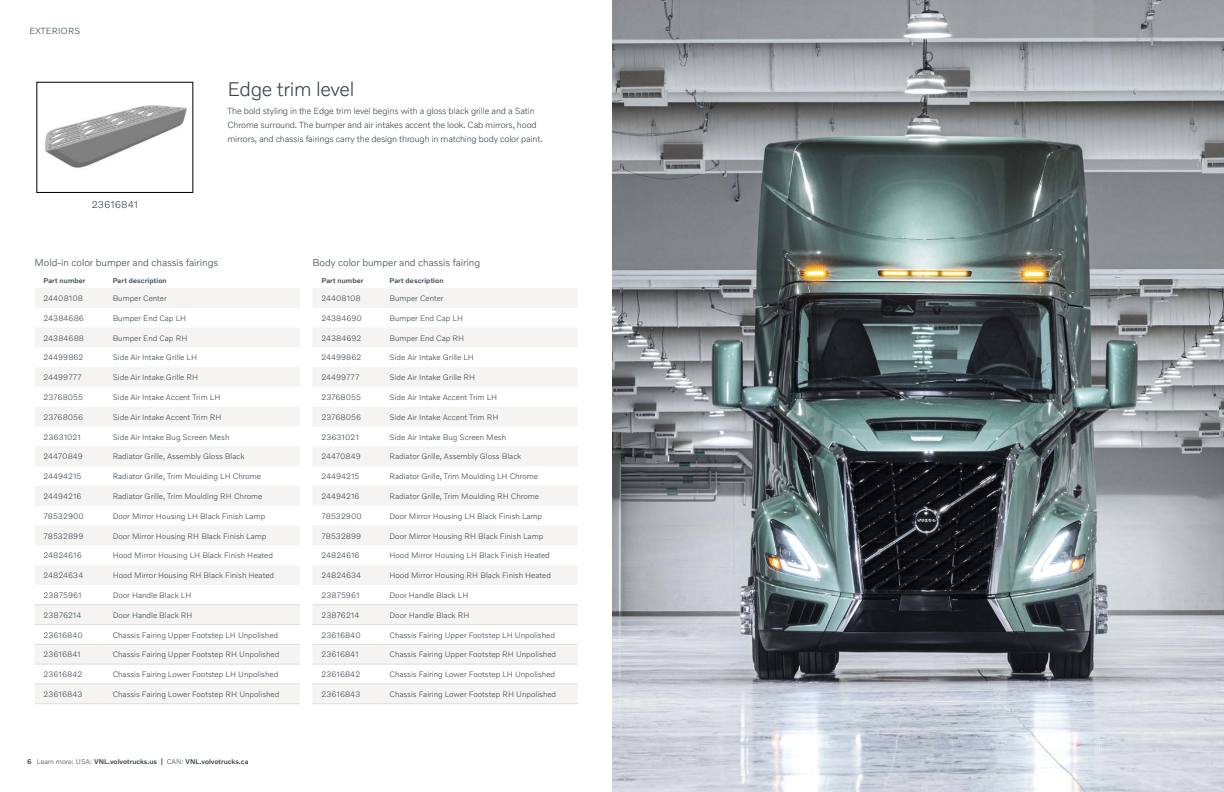
<style>
.page{position:relative;width:1224px;height:792px;background:#fff}
.page>*{position:absolute;margin:0;border:0;box-sizing:border-box;transform-origin:0 0}
.t1{font:300 20px "Volvo Novum";letter-spacing:-.02em;color:#37464f}
.t2{font:300 10px "Volvo Novum";color:#37464f}
.t3{font:300 9px/14px "Volvo Novum";letter-spacing:-.015em;color:#37464f}
.t4{font:300 9px "Volvo Novum";letter-spacing:.02em;color:#37464f}
.t5{font:300 8px "Volvo Novum";color:#37464f}
.t6{font:500 7px "Volvo Novum";letter-spacing:.015em;color:#37464f}
.s1{font-weight:300}
</style>
<div class="page">
<img style="left:612px;top:0;width:612px;height:792px">
<img style="left:45px;top:105px;width:142px;height:63px">
<div style="left:37px;top:82px;width:156px;height:111px;border:1px solid #000"></div>
<svg style="left:35px;top:288px;width:265px;height:416px;fill:#f5f4f3"></svg>
<hr style="left:35px;top:605px;width:69px;height:1px;background:#e0dedc">
<hr style="left:104px;top:605px;width:196px;height:1px;background:#e0dedc">
<hr style="left:35px;top:624px;width:69px;height:1px;background:#e0dedc">
<hr style="left:104px;top:624px;width:196px;height:1px;background:#e0dedc">
<hr style="left:35px;top:644px;width:69px;height:1px;background:#e0dedc">
<hr style="left:104px;top:644px;width:196px;height:1px;background:#e0dedc">
<hr style="left:35px;top:664px;width:69px;height:1px;background:#e0dedc">
<hr style="left:104px;top:664px;width:196px;height:1px;background:#e0dedc">
<hr style="left:35px;top:684px;width:69px;height:1px;background:#e0dedc">
<hr style="left:104px;top:684px;width:196px;height:1px;background:#e0dedc">
<hr style="left:35px;top:704px;width:69px;height:1px;background:#e0dedc">
<hr style="left:104px;top:704px;width:196px;height:1px;background:#e0dedc">
<svg style="left:312px;top:288px;width:266px;height:416px;fill:#f5f4f3"></svg>
<hr style="left:312px;top:605px;width:69px;height:1px;background:#e0dedc">
<hr style="left:381px;top:605px;width:197px;height:1px;background:#e0dedc">
<hr style="left:312px;top:624px;width:69px;height:1px;background:#e0dedc">
<hr style="left:381px;top:624px;width:197px;height:1px;background:#e0dedc">
<hr style="left:312px;top:644px;width:69px;height:1px;background:#e0dedc">
<hr style="left:381px;top:644px;width:197px;height:1px;background:#e0dedc">
<hr style="left:312px;top:664px;width:69px;height:1px;background:#e0dedc">
<hr style="left:381px;top:664px;width:197px;height:1px;background:#e0dedc">
<hr style="left:312px;top:684px;width:69px;height:1px;background:#e0dedc">
<hr style="left:381px;top:684px;width:197px;height:1px;background:#e0dedc">
<hr style="left:312px;top:704px;width:69px;height:1px;background:#e0dedc">
<hr style="left:381px;top:704px;width:197px;height:1px;background:#e0dedc">
<p class="t4" style="left:29px;top:25px;width:52px">EXTERIORS</p>
<p class="t2" style="left:92px;top:198px;width:48px">23616841</p>
<h1 class="t1" style="left:228px;top:76px;width:128px">Edge trim level</h1>
<p class="t3" style="left:228px;top:104px;width:317px">The bold styling in the Edge trim level begins with a gloss black grille and a Satin<br>Chrome surround. The bumper and air intakes accent the look. Cab mirrors, hood mirrors, and chassis fairings carry the design through in matching body color paint.</p>
<p class="t2" style="left:35px;top:256px;width:185px">Mold-in color bumper and chassis fairings</p>
<p class="t6" style="left:44px;top:276px;width:44px">Part number</p>
<p class="t6" style="left:113px;top:276px;width:56px">Part description</p>
<p class="t5" style="left:44px;top:293px;width:41px">24408108</p>
<p class="t5" style="left:113px;top:293px;width:56px">Bumper Center</p>
<p class="t5" style="left:44px;top:313px;width:42px">24384686</p>
<p class="t5" style="left:113px;top:313px;width:75px">Bumper End Cap LH</p>
<p class="t5" style="left:44px;top:333px;width:42px">24384688</p>
<p class="t5" style="left:113px;top:333px;width:76px">Bumper End Cap RH</p>
<p class="t5" style="left:44px;top:353px;width:42px">24499862</p>
<p class="t5" style="left:113px;top:353px;width:86px">Side Air Intake Grille LH</p>
<p class="t5" style="left:44px;top:372px;width:40px">24499777</p>
<p class="t5" style="left:113px;top:372px;width:87px">Side Air Intake Grille RH</p>
<p class="t5" style="left:44px;top:392px;width:41px">23768055</p>
<p class="t5" style="left:113px;top:392px;width:109px">Side Air Intake Accent Trim LH</p>
<p class="t5" style="left:44px;top:412px;width:41px">23768056</p>
<p class="t5" style="left:113px;top:412px;width:110px">Side Air Intake Accent Trim RH</p>
<p class="t5" style="left:44px;top:432px;width:39px">23631021</p>
<p class="t5" style="left:113px;top:432px;width:118px">Side Air Intake Bug Screen Mesh</p>
<p class="t5" style="left:44px;top:452px;width:41px">24470849</p>
<p class="t5" style="left:113px;top:452px;width:133px">Radiator Grille, Assembly Gloss Black</p>
<p class="t5" style="left:44px;top:471px;width:39px">24494215</p>
<p class="t5" style="left:113px;top:471px;width:150px">Radiator Grille, Trim Moulding LH Chrome</p>
<p class="t5" style="left:44px;top:491px;width:40px">24494216</p>
<p class="t5" style="left:113px;top:491px;width:151px">Radiator Grille, Trim Moulding RH Chrome</p>
<p class="t5" style="left:44px;top:511px;width:42px">78532900</p>
<p class="t5" style="left:113px;top:511px;width:154px">Door Mirror Housing LH Black Finish Lamp</p>
<p class="t5" style="left:44px;top:531px;width:41px">78532899</p>
<p class="t5" style="left:113px;top:531px;width:155px">Door Mirror Housing RH Black Finish Lamp</p>
<p class="t5" style="left:44px;top:551px;width:40px">24824616</p>
<p class="t5" style="left:113px;top:551px;width:162px">Hood Mirror Housing LH Black Finish Heated</p>
<p class="t5" style="left:44px;top:570px;width:41px">24824634</p>
<p class="t5" style="left:113px;top:570px;width:163px">Hood Mirror Housing RH Black Finish Heated</p>
<p class="t5" style="left:44px;top:590px;width:40px">23875961</p>
<p class="t5" style="left:113px;top:590px;width:80px">Door Handle Black LH</p>
<p class="t5" style="left:44px;top:610px;width:39px">23876214</p>
<p class="t5" style="left:113px;top:610px;width:81px">Door Handle Black RH</p>
<p class="t5" style="left:44px;top:630px;width:41px">23616840</p>
<p class="t5" style="left:113px;top:630px;width:167px">Chassis Fairing Upper Footstep LH Unpolished</p>
<p class="t5" style="left:44px;top:650px;width:39px">23616841</p>
<p class="t5" style="left:113px;top:650px;width:168px">Chassis Fairing Upper Footstep RH Unpolished</p>
<p class="t5" style="left:44px;top:669px;width:40px">23616842</p>
<p class="t5" style="left:113px;top:669px;width:167px">Chassis Fairing Lower Footstep LH Unpolished</p>
<p class="t5" style="left:44px;top:689px;width:40px">23616843</p>
<p class="t5" style="left:113px;top:689px;width:168px">Chassis Fairing Lower Footstep RH Unpolished</p>
<p class="t6" style="left:27px;top:757px;width:223px">6 <span class="s1">Learn more: USA:</span> VNL.volvotrucks.us | <span class="s1">CAN:</span> VNL.volvotrucks.ca</p>
<p class="t2" style="left:312px;top:256px;width:169px">Body color bumper and chassis fairing</p>
<p class="t6" style="left:321px;top:276px;width:44px">Part number</p>
<p class="t6" style="left:390px;top:276px;width:56px">Part description</p>
<p class="t5" style="left:321px;top:293px;width:41px">24408108</p>
<p class="t5" style="left:390px;top:293px;width:56px">Bumper Center</p>
<p class="t5" style="left:321px;top:313px;width:42px">24384690</p>
<p class="t5" style="left:390px;top:313px;width:75px">Bumper End Cap LH</p>
<p class="t5" style="left:321px;top:333px;width:42px">24384692</p>
<p class="t5" style="left:390px;top:333px;width:76px">Bumper End Cap RH</p>
<p class="t5" style="left:321px;top:353px;width:42px">24499862</p>
<p class="t5" style="left:390px;top:353px;width:86px">Side Air Intake Grille LH</p>
<p class="t5" style="left:321px;top:372px;width:40px">24499777</p>
<p class="t5" style="left:390px;top:372px;width:87px">Side Air Intake Grille RH</p>
<p class="t5" style="left:321px;top:392px;width:41px">23768055</p>
<p class="t5" style="left:390px;top:392px;width:109px">Side Air Intake Accent Trim LH</p>
<p class="t5" style="left:321px;top:412px;width:41px">23768056</p>
<p class="t5" style="left:390px;top:412px;width:110px">Side Air Intake Accent Trim RH</p>
<p class="t5" style="left:321px;top:432px;width:39px">23631021</p>
<p class="t5" style="left:390px;top:432px;width:118px">Side Air Intake Bug Screen Mesh</p>
<p class="t5" style="left:321px;top:452px;width:41px">24470849</p>
<p class="t5" style="left:390px;top:452px;width:133px">Radiator Grille, Assembly Gloss Black</p>
<p class="t5" style="left:321px;top:471px;width:39px">24494215</p>
<p class="t5" style="left:390px;top:471px;width:150px">Radiator Grille, Trim Moulding LH Chrome</p>
<p class="t5" style="left:321px;top:491px;width:40px">24494216</p>
<p class="t5" style="left:390px;top:491px;width:151px">Radiator Grille, Trim Moulding RH Chrome</p>
<p class="t5" style="left:321px;top:511px;width:42px">78532900</p>
<p class="t5" style="left:390px;top:511px;width:154px">Door Mirror Housing LH Black Finish Lamp</p>
<p class="t5" style="left:321px;top:531px;width:41px">78532899</p>
<p class="t5" style="left:390px;top:531px;width:155px">Door Mirror Housing RH Black Finish Lamp</p>
<p class="t5" style="left:321px;top:551px;width:40px">24824616</p>
<p class="t5" style="left:390px;top:551px;width:162px">Hood Mirror Housing LH Black Finish Heated</p>
<p class="t5" style="left:321px;top:570px;width:41px">24824634</p>
<p class="t5" style="left:390px;top:570px;width:163px">Hood Mirror Housing RH Black Finish Heated</p>
<p class="t5" style="left:321px;top:590px;width:40px">23875961</p>
<p class="t5" style="left:390px;top:590px;width:80px">Door Handle Black LH</p>
<p class="t5" style="left:321px;top:610px;width:39px">23876214</p>
<p class="t5" style="left:390px;top:610px;width:81px">Door Handle Black RH</p>
<p class="t5" style="left:321px;top:630px;width:41px">23616840</p>
<p class="t5" style="left:390px;top:630px;width:167px">Chassis Fairing Upper Footstep LH Unpolished</p>
<p class="t5" style="left:321px;top:650px;width:39px">23616841</p>
<p class="t5" style="left:390px;top:650px;width:168px">Chassis Fairing Upper Footstep RH Unpolished</p>
<p class="t5" style="left:321px;top:669px;width:40px">23616842</p>
<p class="t5" style="left:390px;top:669px;width:167px">Chassis Fairing Lower Footstep LH Unpolished</p>
<p class="t5" style="left:321px;top:689px;width:40px">23616843</p>
<p class="t5" style="left:390px;top:689px;width:168px">Chassis Fairing Lower Footstep RH Unpolished</p>
</div>
